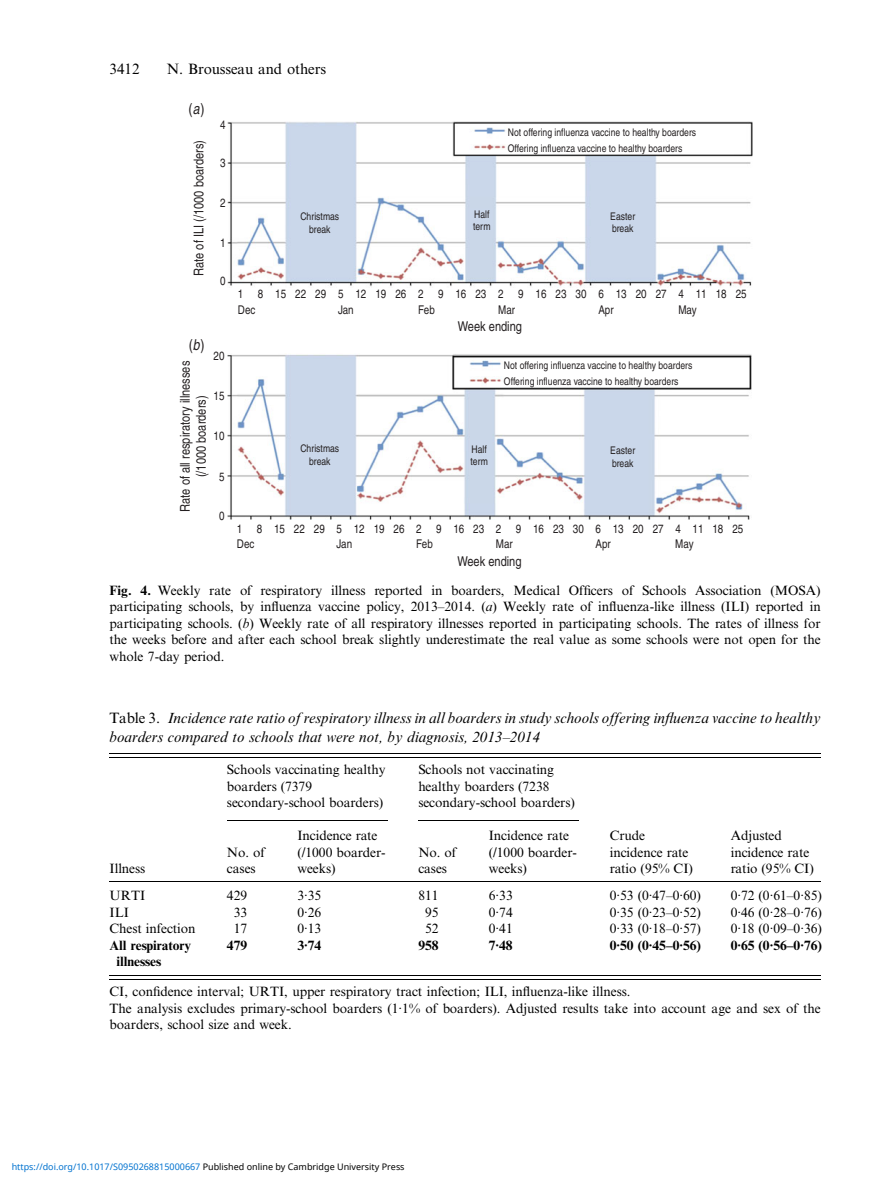
<style>
.page{position:relative;width:893px;height:1191px;background:#fff}
.page>*{position:absolute;margin:0;border:0;box-sizing:border-box;transform-origin:0 0}
.t1{font:15px/19.5px "Adv T Tbf 56 cded.I";color:#000}
.t2{font:15px "Adv TT2 a 1 c 7 c 1 f";color:#000}
.t3{font:condensed 15px "Helvetica";color:#231f20}
.t4{font:13.5px/16.5px "Adv TT2 a 1 c 7 c 1 f";color:#000}
.t5{font:condensed 13.5px/16.2px "Helvetica";color:#231f20;text-align:center}
.t6{font:13.5px/16.5px "Adv TT532 d 99 f 6.B";color:#000}
.t7{font:condensed 12px/15.3px "Helvetica";color:#231f20}
.t8{font:condensed 10.5px/12.6px "Helvetica";color:#231f20}
.t9{font:9px "Noto Sans";color:#0172cf}
.s1{font-style:italic}
.s2{font-family:"Adv TT532 d 99 f 6.B"}
.s3{font-family:"Adv TT2 a 1 c 7 c 1 f+fb"}
.s4{font-style:inherit}
.s5{font-family:"Adv T Tbf 56 cded.I"}
.s6{font-family:"Adv TT2 a 1 c 7 c 1 f"}
.s7{font-family:"Adv T Tbf 56 cded.I+fb"}
.s8{color:#000}
</style>
<div class="page">
<img style="left:228px;top:122px;width:524px;height:165px">
<img style="left:228px;top:354px;width:523px;height:165px">
<hr style="left:110px;top:753px;width:711px;height:1px;background:#000">
<hr style="left:110px;top:757px;width:711px;height:1px;background:#000">
<hr style="left:110px;top:979px;width:711px;height:1px;background:#000">
<hr style="left:110px;top:975px;width:711px;height:1px;background:#000">
<hr style="left:227px;top:820px;width:160px;height:1px;background:#000">
<hr style="left:418px;top:820px;width:161px;height:1px;background:#000">
<hr style="left:110px;top:881px;width:711px;height:1px;background:#000">
<p class="t2" style="left:110px;top:63px;width:32px">3412</p>
<p class="t2" style="left:167px;top:63px;width:161px">N. Brousseau and others</p>
<p class="t3" style="left:189px;top:103px;width:17px">(<span class="s1">a</span>)</p>
<p class="t5" style="left:192px;top:276px;width:137px;rotate:-90deg">Rate of ILI (/1000 boarders)</p>
<p class="t7" style="left:220px;top:118px;width:7px">4</p>
<p class="t7" style="left:220px;top:157px;width:7px">3</p>
<p class="t7" style="left:220px;top:196px;width:7px">2</p>
<p class="t7" style="left:220px;top:236px;width:7px">1</p>
<p class="t7" style="left:220px;top:275px;width:7px">0</p>
<p class="t3" style="left:189px;top:339px;width:17px">(<span class="s1">b</span>)</p>
<p class="t7" style="left:214px;top:349px;width:12px">20</p>
<p class="t7" style="left:214px;top:389px;width:12px">15</p>
<p class="t7" style="left:214px;top:429px;width:12px">10</p>
<p class="t7" style="left:219px;top:470px;width:7px">5</p>
<p class="t7" style="left:219px;top:509px;width:7px">0</p>
<p class="t5" style="left:178px;top:512px;width:152px;rotate:-90deg">Rate of all respiratory illnesses (/1000 boarders)</p>
<p class="t8" style="left:300px;top:211px;width:40px;text-align:center">Christmas break</p>
<p class="t8" style="left:508px;top:125px;width:190px;line-height:16px">Not offering influenza vaccine to healthy boarders<br>Offering influenza vaccine to healthy boarders</p>
<p class="t8" style="left:473px;top:209px;width:19px">Half term</p>
<p class="t8" style="left:610px;top:211px;width:26px">Easter break</p>
<p class="t7" style="left:238px;top:288px;width:19px">1<br>Dec</p>
<p class="t7" style="left:258px;top:288px;width:490px">8 152229 5 121926 2 9 1623 2 9 162330 6 132027 4 111825</p>
<p class="t7" style="left:338px;top:303px;width:17px">Jan</p>
<p class="t7" style="left:418px;top:303px;width:18px">Feb</p>
<p class="t7" style="left:498px;top:303px;width:18px">Mar</p>
<p class="t7" style="left:598px;top:303px;width:17px">Apr</p>
<p class="t7" style="left:678px;top:303px;width:20px">May</p>
<p class="t5" style="left:458px;top:319px;width:66px">Week ending</p>
<p class="t8" style="left:300px;top:443px;width:40px;text-align:center">Christmas break</p>
<p class="t8" style="left:504px;top:358px;width:190px;line-height:16px">Not offering influenza vaccine to healthy boarders<br>Offering influenza vaccine to healthy boarders</p>
<p class="t8" style="left:470px;top:443px;width:19px">Half term</p>
<p class="t8" style="left:610px;top:445px;width:26px">Easter break</p>
<p class="t7" style="left:237px;top:522px;width:19px">1<br>Dec</p>
<p class="t7" style="left:257px;top:522px;width:488px">8 152229 5 121926 2 9 1623 2 9 162330 6 132027 4 111825</p>
<p class="t7" style="left:337px;top:537px;width:17px">Jan</p>
<p class="t7" style="left:416px;top:537px;width:18px">Feb</p>
<p class="t7" style="left:496px;top:537px;width:18px">Mar</p>
<p class="t7" style="left:596px;top:537px;width:17px">Apr</p>
<p class="t7" style="left:675px;top:537px;width:20px">May</p>
<p class="t5" style="left:457px;top:555px;width:66px">Week ending</p>
<p class="t4" style="left:110px;top:583px;width:712px;text-align:justify"><span class="s2">Fig. 4.</span> Weekly rate of respiratory illness reported in boarders, Medical Of<span class="s3">fi</span>cers of Schools Association (MOSA) participating schools, by in<span class="s3">fl</span>uenza vaccine policy, 2013<span class="s4">–</span>2014. (<span class="s5">a</span>) Weekly rate of in<span class="s3">fl</span>uenza-like illness (ILI) reported in participating schools. (<span class="s5">b</span>) Weekly rate of all respiratory illnesses reported in participating schools. The rates of illness for the weeks before and after each school break slightly underestimate the real value as some schools were not open for the whole 7-day period.</p>
<p class="t1" style="left:110px;top:709px;width:712px"><span class="s6">Table 3.</span> Incidence rate ratio of respiratory illness in all boarders in study schools offering in<span class="s7">fl</span>uenza vaccine to healthy boarders compared to schools that were not, by diagnosis, 2013<span class="s4">–</span>2014</p>
<p class="t4" style="left:227px;top:762px;width:160px">Schools vaccinating healthy boarders (7379 secondary-school boarders)</p>
<p class="t4" style="left:418px;top:762px;width:158px">Schools not vaccinating healthy boarders (7238 secondary-school boarders)</p>
<p class="t4" style="left:110px;top:861px;width:37px">Illness</p>
<p class="t4" style="left:227px;top:845px;width:39px">No. of cases</p>
<p class="t4" style="left:297px;top:828px;width:90px">Incidence rate (/1000 boarder&shy;weeks)</p>
<p class="t4" style="left:418px;top:845px;width:39px">No. of cases</p>
<p class="t4" style="left:489px;top:828px;width:90px">Incidence rate (/1000 boarder&shy;weeks)</p>
<p class="t4" style="left:610px;top:828px;width:84px">Crude incidence rate ratio (95% CI)</p>
<p class="t4" style="left:731px;top:828px;width:84px">Adjusted incidence rate ratio (95% CI)</p>
<p class="t4" style="left:110px;top:888px;width:37px">URTI</p>
<p class="t4" style="left:227px;top:888px;width:22px">429</p>
<p class="t4" style="left:297px;top:888px;width:25px">3·35</p>
<p class="t4" style="left:418px;top:888px;width:22px">811</p>
<p class="t4" style="left:489px;top:888px;width:25px">6·33</p>
<p class="t4" style="left:610px;top:888px;width:93px">0·53 (0·47<span class="s4">–</span>0·60)</p>
<p class="t4" style="left:731px;top:888px;width:93px">0·72 (0·61<span class="s4">–</span>0·85)</p>
<p class="t4" style="left:110px;top:905px;width:21px">ILI</p>
<p class="t4" style="left:234px;top:905px;width:15px">33</p>
<p class="t4" style="left:297px;top:905px;width:25px">0·26</p>
<p class="t4" style="left:425px;top:905px;width:15px">95</p>
<p class="t4" style="left:489px;top:905px;width:25px">0·74</p>
<p class="t4" style="left:610px;top:905px;width:93px">0·35 (0·23<span class="s4">–</span>0·52)</p>
<p class="t4" style="left:731px;top:905px;width:93px">0·46 (0·28<span class="s4">–</span>0·76)</p>
<p class="t4" style="left:110px;top:921px;width:87px">Chest infection</p>
<p class="t4" style="left:234px;top:921px;width:15px">17</p>
<p class="t4" style="left:297px;top:921px;width:25px">0·13</p>
<p class="t4" style="left:425px;top:921px;width:15px">52</p>
<p class="t4" style="left:489px;top:921px;width:25px">0·41</p>
<p class="t4" style="left:610px;top:921px;width:93px">0·33 (0·18<span class="s4">–</span>0·57)</p>
<p class="t4" style="left:731px;top:921px;width:93px">0·18 (0·09<span class="s4">–</span>0·36)</p>
<p class="t6" style="left:116px;top:938px;width:76px;text-indent:-7px">All respiratory illnesses</p>
<p class="t6" style="left:227px;top:938px;width:22px">479</p>
<p class="t6" style="left:297px;top:938px;width:25px">3·74</p>
<p class="t6" style="left:418px;top:938px;width:22px">958</p>
<p class="t6" style="left:489px;top:938px;width:25px">7·48</p>
<p class="t6" style="left:610px;top:938px;width:93px">0·50 (0·45<span class="s4">–</span>0·56)</p>
<p class="t6" style="left:731px;top:938px;width:93px">0·65 (0·56<span class="s4">–</span>0·76)</p>
<p class="t4" style="left:110px;top:984px;width:712px">CI, con<span class="s3">fi</span>dence interval; URTI, upper respiratory tract infection; ILI, in<span class="s3">fl</span>uenza-like illness.<br>The analysis excludes primary-school boarders (1·1% of boarders). Adjusted results take into account age and sex of the boarders, school size and week.</p>
<p class="t9" style="left:12px;top:1160px;width:394px">https://doi.org/10.1017/S0950268815000667 <span class="s8">Published online by Cambridge University Press</span></p>
</div>
